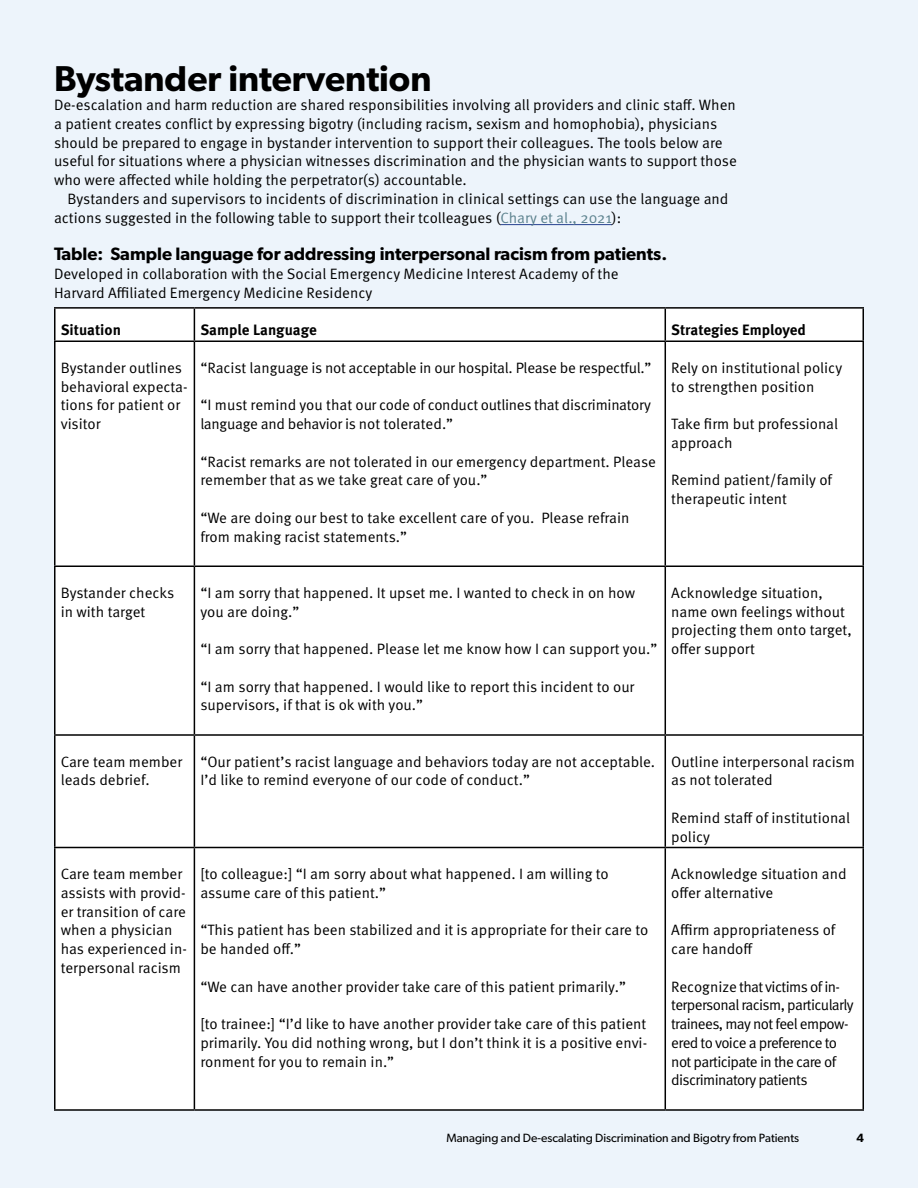
<style>
.page{position:relative;width:918px;height:1188px;background:#edf4fb}
.page>*{position:absolute;margin:0;border:0;box-sizing:border-box;transform-origin:0 0}
.t1{font:600 36px "Gibson";color:#000}
.t2{font:600 18px "Gibson";color:#000}
.t3{font:15px/18.8px "Meta OT Norm";color:#000}
.t4{font:15px/18.8px "Meta OT Norm";letter-spacing:-.02em;color:#000}
.t5{font:15px/18.8px "Meta OT Norm";letter-spacing:-.04em;color:#000}
.t6{font:700 15px "Meta OT";color:#000}
.t7{font:12px "Gibson";color:#000}
.t8{font:600 12px "Gibson";color:#000}
.s1{color:#5c828e}
</style>
<div class="page">
<hr style="left:501px;top:224px;width:111px;height:1px;background:#25408f">
<div style="left:56px;top:309px;width:806px;height:800px;background:#fff"></div>
<hr style="left:54px;top:307px;width:140px;height:2px;background:#000">
<hr style="left:54px;top:309px;width:2px;height:31px;background:#000">
<hr style="left:194px;top:307px;width:471px;height:2px;background:#000">
<hr style="left:194px;top:309px;width:1px;height:31px;background:#000">
<hr style="left:665px;top:307px;width:199px;height:2px;background:#000">
<hr style="left:665px;top:309px;width:1px;height:31px;background:#000">
<hr style="left:862px;top:309px;width:2px;height:31px;background:#000">
<hr style="left:54px;top:340px;width:140px;height:2px;background:#000">
<hr style="left:54px;top:342px;width:2px;height:224px;background:#000">
<hr style="left:194px;top:340px;width:471px;height:2px;background:#000">
<hr style="left:194px;top:342px;width:1px;height:224px;background:#000">
<hr style="left:665px;top:340px;width:199px;height:2px;background:#000">
<hr style="left:665px;top:342px;width:1px;height:224px;background:#000">
<hr style="left:862px;top:342px;width:2px;height:224px;background:#000">
<hr style="left:54px;top:566px;width:140px;height:1px;background:#000">
<hr style="left:54px;top:567px;width:2px;height:167px;background:#000">
<hr style="left:194px;top:566px;width:471px;height:1px;background:#000">
<hr style="left:194px;top:567px;width:1px;height:167px;background:#000">
<hr style="left:665px;top:566px;width:199px;height:1px;background:#000">
<hr style="left:665px;top:567px;width:1px;height:167px;background:#000">
<hr style="left:862px;top:567px;width:2px;height:167px;background:#000">
<hr style="left:54px;top:734px;width:140px;height:2px;background:#000">
<hr style="left:54px;top:736px;width:2px;height:111px;background:#000">
<hr style="left:194px;top:734px;width:471px;height:2px;background:#000">
<hr style="left:194px;top:736px;width:1px;height:111px;background:#000">
<hr style="left:665px;top:734px;width:199px;height:2px;background:#000">
<hr style="left:665px;top:736px;width:1px;height:111px;background:#000">
<hr style="left:862px;top:736px;width:2px;height:111px;background:#000">
<hr style="left:54px;top:847px;width:140px;height:1px;background:#000">
<hr style="left:54px;top:848px;width:2px;height:261px;background:#000">
<hr style="left:194px;top:847px;width:471px;height:1px;background:#000">
<hr style="left:194px;top:848px;width:1px;height:261px;background:#000">
<hr style="left:665px;top:847px;width:199px;height:1px;background:#000">
<hr style="left:665px;top:848px;width:1px;height:261px;background:#000">
<hr style="left:862px;top:848px;width:2px;height:261px;background:#000">
<hr style="left:54px;top:1109px;width:140px;height:2px;background:#000">
<hr style="left:194px;top:1109px;width:471px;height:2px;background:#000">
<hr style="left:665px;top:1109px;width:199px;height:2px;background:#000">
<h1 class="t1" style="left:54px;top:58px;width:379px">Bystander intervention</h1>
<p class="t3" style="left:54px;top:96px;width:685px">De-escalation and harm reduction are shared responsibilities involving all providers and clinic staff. When a patient creates conflict by expressing bigotry (including racism, sexism and homophobia), physicians should be prepared to engage in bystander intervention to support their colleagues. The tools below are useful for situations where a physician witnesses discrimination and the physician wants to support those who were affected while holding the perpetrator(s) accountable.</p>
<p class="t3" style="left:54px;top:190px;width:676px;text-indent:14px">Bystanders and supervisors to incidents of discrimination in clinical settings can use the language and actions suggested in the following table to support their tcolleagues (<span class="s1">Chary et al., 2021</span>):</p>
<p class="t2" style="left:54px;top:243px;width:615px">Table: Sample language for addressing interpersonal racism from patients.</p>
<p class="t3" style="left:54px;top:265px;width:566px">Developed in collaboration with the Social Emergency Medicine Interest Academy of the<br>Harvard Affiliated Emergency Medicine Residency</p>
<p class="t6" style="left:61px;top:321px;width:62px">Situation</p>
<p class="t6" style="left:200px;top:321px;width:118px">Sample Language</p>
<p class="t6" style="left:671px;top:321px;width:136px">Strategies Employed</p>
<p class="t3" style="left:61px;top:358px;width:128px">Bystander outlines behavioral expecta&shy;tions for patient or visitor</p>
<p class="t4" style="left:200px;top:358px;width:453px">“Racist language is not acceptable in our hospital. Please be respectful.”</p>
<p class="t3" style="left:671px;top:358px;width:172px">Rely on institutional policy to strengthen position</p>
<p class="t3" style="left:671px;top:415px;width:168px">Take firm but professional approach</p>
<p class="t3" style="left:671px;top:471px;width:162px">Remind patient/family of therapeutic intent</p>
<p class="t4" style="left:200px;top:396px;width:452px">“I must remind you that our code of conduct outlines that discriminatory language and behavior is not tolerated.”</p>
<p class="t3" style="left:200px;top:452px;width:457px">“Racist remarks are not tolerated in our emergency department. Please remember that as we take great care of you.”</p>
<p class="t3" style="left:200px;top:508px;width:431px">“We are doing our best to take excellent care of you. Please refrain from making racist statements.”</p>
<p class="t3" style="left:61px;top:583px;width:115px">Bystander checks in with target</p>
<p class="t3" style="left:200px;top:583px;width:436px">“I am sorry that happened. It upset me. I wanted to check in on how you are doing.”</p>
<p class="t3" style="left:200px;top:640px;width:459px">“I am sorry that happened. Please let me know how I can support you.”</p>
<p class="t3" style="left:200px;top:677px;width:436px">“I am sorry that happened. I would like to report this incident to our supervisors, if that is ok with you.”</p>
<p class="t3" style="left:671px;top:583px;width:182px">Acknowledge situation, name own feelings without projecting them onto target, offer support</p>
<p class="t3" style="left:61px;top:752px;width:123px">Care team member leads debrief.</p>
<p class="t3" style="left:200px;top:752px;width:456px">“Our patient’s racist language and behaviors today are not acceptable.<br>I’d like to remind everyone of our code of conduct.”</p>
<p class="t3" style="left:671px;top:752px;width:185px">Outline interpersonal racism as not tolerated</p>
<p class="t3" style="left:671px;top:808px;width:180px">Remind staff of institutional policy</p>
<p class="t3" style="left:61px;top:865px;width:128px">Care team member assists with provid&shy;er transition of care when a physician has experienced in&shy;terpersonal racism</p>
<p class="t3" style="left:200px;top:865px;width:410px">[to colleague:] “I am sorry about what happened. I am willing to assume care of this patient.”</p>
<p class="t3" style="left:671px;top:865px;width:177px">Acknowledge situation and offer alternative</p>
<p class="t3" style="left:671px;top:921px;width:166px">Affirm appropriateness of care handoff</p>
<p class="t5" style="left:671px;top:977px;width:184px">Recognize that victims of in&shy;terpersonal racism, particularly trainees, may not feel empow&shy;ered to voice a preference to not participate in the care of discriminatory patients</p>
<p class="t3" style="left:200px;top:921px;width:450px">“This patient has been stabilized and it is appropriate for their care to be handed off.”</p>
<p class="t3" style="left:200px;top:977px;width:427px">“We can have another provider take care of this patient primarily.”</p>
<p class="t3" style="left:200px;top:1015px;width:448px;text-align:justify">[to trainee:] “I’d like to have another provider take care of this patient primarily. You did nothing wrong, but I don’t think it is a positive envi&shy;ronment for you to remain in.”</p>
<p class="t7" style="left:446px;top:1130px;width:354px">Managing and De-escalating Discrimination and Bigotry from Patients</p>
<p class="t8" style="left:856px;top:1130px;width:9px">4</p>
</div>
